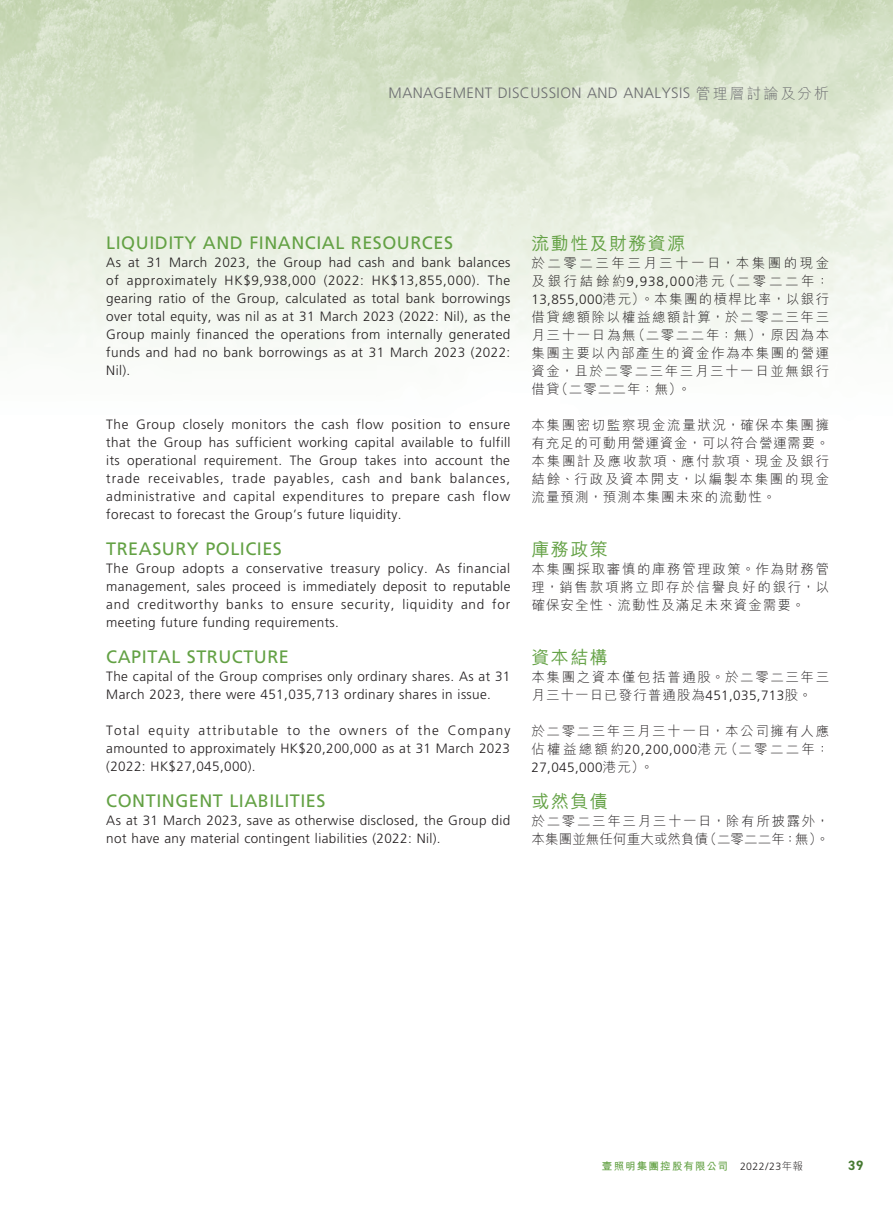
<style>
.page{position:relative;width:893px;height:1212px;background:#fff}
.page>*{position:absolute;margin:0;border:0;box-sizing:border-box;transform-origin:0 0}
.t1{font:18px "Frutiger LT Std";letter-spacing:.03em;color:#63a144}
.t2{font:500 18px "M Hei HK";letter-spacing:.08em;color:#63a144}
.t3{font:300 15px "Frutiger LT Std";letter-spacing:.03em;color:#6c6d70}
.t4{font:300 13.5px/18px "Frutiger LT Std";letter-spacing:.03em;color:#231f20;text-align:justify}
.t5{font:300 13.5px/18px "M Hei HK";letter-spacing:.115em;color:#231f20;text-align:justify}
.t6{font:300 13.5px/18px "M Hei HK";letter-spacing:.065em;color:#231f20}
.t7{font:700 13.5px "DIN2014";color:#457930}
.t8{font:700 10.5px "M Hei HK";letter-spacing:.105em;color:#63a144}
.s1{font-family:"M Hei HK"}
.s2{font-family:"Frutiger LT Std"}
.s3{font-family:"Frutiger LT Std";font-weight:300;color:#231f20}
.s4{font-weight:300;color:#231f20}
</style>
<div class="page">
<img style="left:0;top:0;width:893px;height:351px">
<p class="t3" style="left:389px;top:85px;width:442px">MANAGEMENT DISCUSSION AND ANALYSIS <span class="s1">管理層討論及分析</span></p>
<h1 class="t1" style="left:106px;top:232px;width:348px">LIQUIDITY AND FINANCIAL RESOURCES</h1>
<p class="t4" style="left:106px;top:253px;width:406px">As at 31 March 2023, the Group had cash and bank balances of approximately HK$9,938,000 (2022: HK$13,855,000). The gearing ratio of the Group, calculated as total bank borrowings over total equity, was nil as at 31 March 2023 (2022: Nil), as the Group mainly financed the operations from internally generated funds and had no bank borrowings as at 31 March 2023 (2022:<br>Nil).</p>
<p class="t4" style="left:106px;top:415px;width:406px">The Group closely monitors the cash flow position to ensure that the Group has sufficient working capital available to fulfill its operational requirement. The Group takes into account the trade receivables, trade payables, cash and bank balances, administrative and capital expenditures to prepare cash flow forecast to forecast the Group’s future liquidity.</p>
<h1 class="t1" style="left:106px;top:538px;width:177px">TREASURY POLICIES</h1>
<p class="t4" style="left:106px;top:559px;width:406px">The Group adopts a conservative treasury policy. As financial management, sales proceed is immediately deposit to reputable and creditworthy banks to ensure security, liquidity and for meeting future funding requirements.</p>
<h1 class="t1" style="left:106px;top:646px;width:184px">CAPITAL STRUCTURE</h1>
<p class="t4" style="left:106px;top:667px;width:406px">The capital of the Group comprises only ordinary shares. As at 31<br>March 2023, there were 451,035,713 ordinary shares in issue.</p>
<p class="t4" style="left:106px;top:721px;width:406px">Total equity attributable to the owners of the Company amounted to approximately HK$20,200,000 as at 31 March 2023 (2022: HK$27,045,000).</p>
<h1 class="t1" style="left:106px;top:790px;width:221px">CONTINGENT LIABILITIES</h1>
<p class="t4" style="left:106px;top:811px;width:406px">As at 31 March 2023, save as otherwise disclosed, the Group did not have any material contingent liabilities (2022: Nil).</p>
<h1 class="t2" style="left:531px;top:230px;width:155px">流動性及財務資源</h1>
<p class="t5" style="left:531px;top:254px;width:299px">於二零二三年三月三十一日，本集團的現金及銀行結餘約<span class="s2">9,938,000</span>港元（二零二二年：<span class="s2">13,855,000</span>港元）。本集團的槓桿比率，以銀行借貸總額除以權益總額計算，於二零二三年三月三十一日為無（二零二二年：無），原因為本集團主要以內部產生的資金作為本集團的營運資金，且於二零二三年三月三十一日並無銀行借貸（二零二二年：無）。</p>
<p class="t5" style="left:531px;top:416px;width:299px">本集團密切監察現金流量狀況，確保本集團擁有充足的可動用營運資金，可以符合營運需要。本集團計及應收款項、應付款項、現金及銀行結餘、行政及資本開支，以編製本集團的現金流量預測，預測本集團未來的流動性。</p>
<h1 class="t2" style="left:531px;top:536px;width:78px">庫務政策</h1>
<p class="t5" style="left:531px;top:560px;width:299px">本集團採取審慎的庫務管理政策。作為財務管理，銷售款項將立即存於信譽良好的銀行，以確保安全性、流動性及滿足未來資金需要。</p>
<h1 class="t2" style="left:531px;top:644px;width:78px">資本結構</h1>
<p class="t5" style="left:531px;top:668px;width:299px">本集團之資本僅包括普通股。於二零二三年三月三十一日已發行普通股為<span class="s2">451,035,713</span>股。</p>
<p class="t5" style="left:531px;top:722px;width:299px">於二零二三年三月三十一日，本公司擁有人應佔權益總額約<span class="s2">20,200,000</span>港元（二零二二年：</p>
<p class="t4" style="left:531px;top:758px;width:124px">27,045,000<span class="s1">港元）。</span></p>
<h1 class="t2" style="left:531px;top:788px;width:78px">或然負債</h1>
<p class="t6" style="left:531px;top:812px;width:299px">於二零二三年三月三十一日，除有所披露外，本集團並無任何重大或然負債（二零二二年：無）。</p>
<p class="t8" style="left:602px;top:1158px;width:203px">壹照明集團控股有限公司 <span class="s3">2022/23</span><span class="s4">年報</span></p>
<p class="t7" style="left:848px;top:1156px;width:17px">39</p>
</div>
